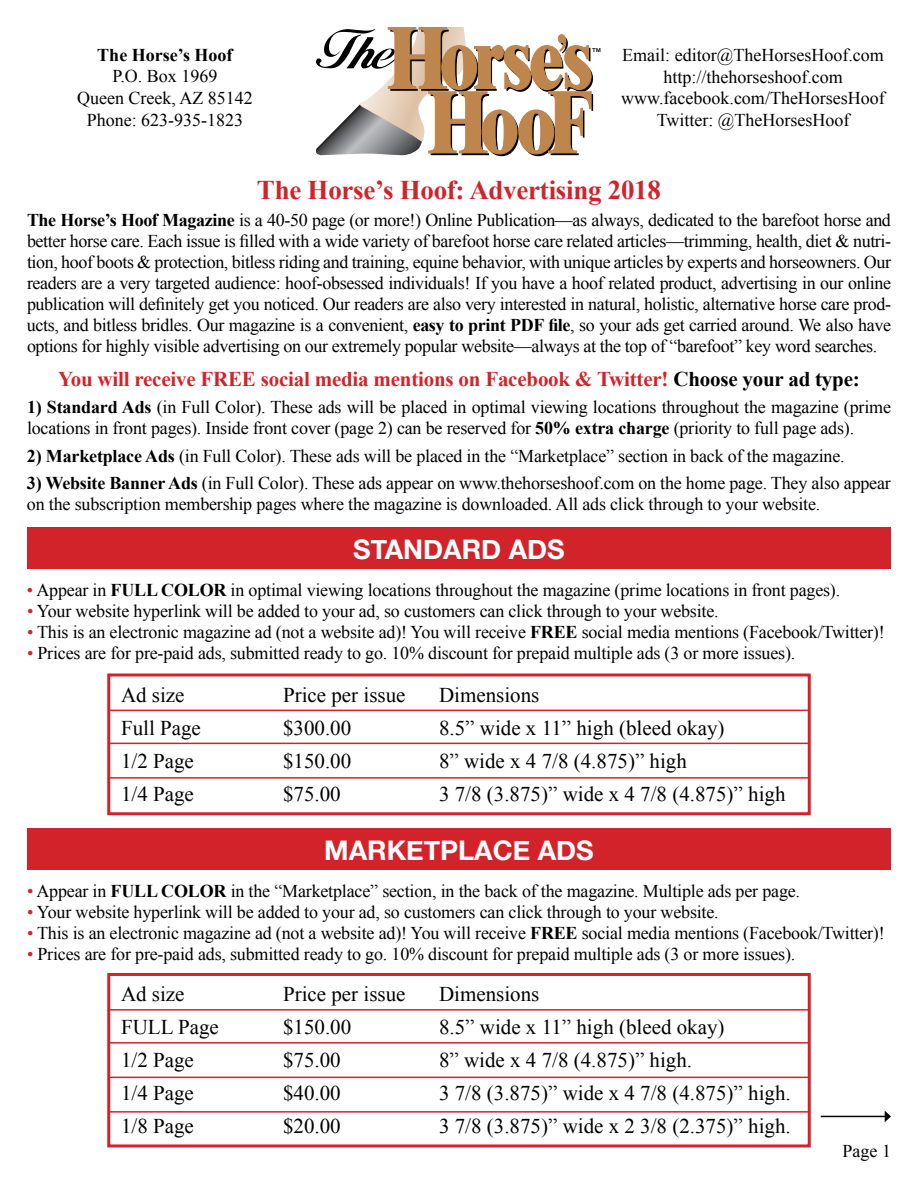
<style>
.page{position:relative;width:918px;height:1188px;background:#fff}
.page>*{position:absolute;margin:0;border:0;box-sizing:border-box;transform-origin:0 0}
.t1{font:700 27px "Times New Roman";letter-spacing:-.01em;color:#d2232a}
.t2{font:700 27px "Helvetica Neue";color:#fff}
.t3{font:21px "Times New Roman";color:#000}
.t4{font:700 21px "Times New Roman";letter-spacing:-.01em;color:#d2232a}
.t5{font:18px/21px "Times New Roman";letter-spacing:-.01em;color:#000}
.t6{font:700 18px "Times New Roman";color:#000}
.t7{font:10.95px "Helvetica";color:#000}
.s1{font-weight:700}
.s2{color:#000}
.s3{color:#d2232a}
</style>
<div class="page">
<svg style="left:316px;top:27px;width:277px;height:129px"></svg>
<hr style="left:821px;top:1116px;width:64px;height:1px;background:#000">
<svg style="left:885px;top:1111px;width:6px;height:11px"></svg>
<div style="left:27px;top:527px;width:864px;height:42px;background:#d2232a"></div>
<div style="left:27px;top:828px;width:864px;height:42px;background:#d2232a"></div>
<div style="left:107px;top:973px;width:704px;height:174px;border:3px solid #d2232a"></div>
<hr style="left:108px;top:1009px;width:702px;height:2px;background:#d2232a">
<hr style="left:108px;top:1042px;width:702px;height:2px;background:#d2232a">
<hr style="left:108px;top:1077px;width:702px;height:1px;background:#d2232a">
<hr style="left:108px;top:1111px;width:702px;height:2px;background:#d2232a">
<div style="left:107px;top:674px;width:704px;height:141px;border:3px solid #d2232a"></div>
<hr style="left:108px;top:710px;width:702px;height:1px;background:#d2232a">
<hr style="left:108px;top:743px;width:702px;height:1px;background:#d2232a">
<hr style="left:108px;top:777px;width:702px;height:2px;background:#d2232a">
<p class="t6" style="left:97px;top:42px;width:137px">The Horse’s Hoof</p>
<p class="t5" style="left:77px;top:65px;width:177px;line-height:21.6px;text-align:center">P.O. Box 1969<br>Queen Creek, AZ 85142<br>Phone: 623-935-1823</p>
<p class="t7" style="left:591px;top:43px;width:12px">™</p>
<p class="t5" style="left:621px;top:44px;width:265px;line-height:21.6px;text-align:center">Email: editor@TheHorsesHoof.com http://thehorseshoof.com www.facebook.com/TheHorsesHoof<br>Twitter: @TheHorsesHoof</p>
<h1 class="t1" style="left:257px;top:171px;width:406px">The Horse’s Hoof: Advertising 2018</h1>
<p class="t5" style="left:27px;top:210px;width:866px;text-align:justify"><span class="s1">The Horse’s Hoof Magazine</span> is a 40-50 page (or more!) Online Publication—as always, dedicated to the barefoot horse and better horse care. Each issue is filled with a wide variety of barefoot horse care related articles—trimming, health, diet &amp; nutri&shy;tion, hoof boots &amp; protection, bitless riding and training, equine behavior, with unique articles by experts and horseowners. Our readers are a very targeted audience: hoof-obsessed individuals! If you have a hoof related product, advertising in our online publication will definitely get you noticed. Our readers are also very interested in natural, holistic, alternative horse care prod&shy;ucts, and bitless bridles. Our magazine is a convenient, <span class="s1">easy to print PDF file</span>, so your ads get carried around. We also have options for highly visible advertising on our extremely popular website—always at the top of “barefoot” key word searches.</p>
<p class="t4" style="left:58px;top:364px;width:803px">You will receive FREE social media mentions on Facebook &amp; Twitter! <span class="s2">Choose your ad type:</span></p>
<p class="t5" style="left:27px;top:397px;width:866px"><span class="s1">1) Standard Ads</span> (in Full Color). These ads will be placed in optimal viewing locations throughout the magazine (prime locations in front pages). Inside front cover (page 2) can be reserved for <span class="s1">50% extra charge</span> (priority to full page ads).</p>
<p class="t5" style="left:27px;top:445px;width:819px"><span class="s1">2) Marketplace Ads</span> (in Full Color). These ads will be placed in the “Marketplace” section in back of the magazine.</p>
<p class="t5" style="left:27px;top:473px;width:865px"><span class="s1">3) Website Banner Ads</span> (in Full Color). These ads appear on www.thehorseshoof.com on the home page. They also appear on the subscription membership pages where the magazine is downloaded. All ads click through to your website.</p>
<h1 class="t2" style="left:353px;top:524px;width:212px">STANDARD ADS</h1>
<p class="t5" style="left:27px;top:579px;width:815px"><span class="s3">•</span> Appear in <span class="s1">FULL COLOR</span> in optimal viewing locations throughout the magazine (prime locations in front pages).</p>
<p class="t5" style="left:27px;top:600px;width:693px"><span class="s3">•</span> Your website hyperlink will be added to your ad, so customers can click through to your website.</p>
<p class="t5" style="left:27px;top:621px;width:859px"><span class="s3">•</span> This is an electronic magazine ad (not a website ad)! You will receive <span class="s1">FREE</span> social media mentions (Facebook/Twitter)!</p>
<p class="t5" style="left:27px;top:642px;width:770px"><span class="s3">•</span> Prices are for pre-paid ads, submitted ready to go. 10% discount for prepaid multiple ads (3 or more issues).</p>
<p class="t3" style="left:121px;top:681px;width:65px">Ad size</p>
<p class="t3" style="left:283px;top:681px;width:124px">Price per issue</p>
<p class="t3" style="left:439px;top:681px;width:102px">Dimensions</p>
<p class="t3" style="left:121px;top:714px;width:81px">Full Page</p>
<p class="t3" style="left:283px;top:714px;width:70px">$300.00</p>
<p class="t3" style="left:439px;top:714px;width:287px">8.5” wide x 11” high (bleed okay)</p>
<p class="t3" style="left:121px;top:747px;width:74px">1/2 Page</p>
<p class="t3" style="left:283px;top:747px;width:70px">$150.00</p>
<p class="t3" style="left:439px;top:747px;width:249px">8” wide x 4 7/8 (4.875)” high</p>
<p class="t3" style="left:121px;top:780px;width:74px">1/4 Page</p>
<p class="t3" style="left:283px;top:780px;width:59px">$75.00</p>
<p class="t3" style="left:439px;top:780px;width:348px">3 7/8 (3.875)” wide x 4 7/8 (4.875)” high</p>
<h1 class="t2" style="left:324px;top:826px;width:270px">MARKETPLACE ADS</h1>
<p class="t5" style="left:27px;top:880px;width:775px"><span class="s3">•</span> Appear in <span class="s1">FULL COLOR</span> in the “Marketplace” section, in the back of the magazine. Multiple ads per page.</p>
<p class="t5" style="left:27px;top:901px;width:693px"><span class="s3">•</span> Your website hyperlink will be added to your ad, so customers can click through to your website.</p>
<p class="t5" style="left:27px;top:922px;width:859px"><span class="s3">•</span> This is an electronic magazine ad (not a website ad)! You will receive <span class="s1">FREE</span> social media mentions (Facebook/Twitter)!</p>
<p class="t5" style="left:27px;top:943px;width:770px"><span class="s3">•</span> Prices are for pre-paid ads, submitted ready to go. 10% discount for prepaid multiple ads (3 or more issues).</p>
<p class="t3" style="left:121px;top:980px;width:65px">Ad size</p>
<p class="t3" style="left:283px;top:980px;width:124px">Price per issue</p>
<p class="t3" style="left:439px;top:980px;width:102px">Dimensions</p>
<p class="t3" style="left:121px;top:1013px;width:99px">FULL Page</p>
<p class="t3" style="left:283px;top:1013px;width:70px">$150.00</p>
<p class="t3" style="left:439px;top:1013px;width:287px">8.5” wide x 11” high (bleed okay)</p>
<p class="t3" style="left:121px;top:1046px;width:74px">1/2 Page</p>
<p class="t3" style="left:283px;top:1046px;width:59px">$75.00</p>
<p class="t3" style="left:439px;top:1046px;width:255px">8” wide x 4 7/8 (4.875)” high.</p>
<p class="t3" style="left:121px;top:1079px;width:74px">1/4 Page</p>
<p class="t3" style="left:283px;top:1079px;width:59px">$40.00</p>
<p class="t3" style="left:439px;top:1079px;width:353px">3 7/8 (3.875)” wide x 4 7/8 (4.875)” high.</p>
<p class="t3" style="left:121px;top:1112px;width:74px">1/8 Page</p>
<p class="t3" style="left:283px;top:1112px;width:59px">$20.00</p>
<p class="t3" style="left:439px;top:1112px;width:353px">3 7/8 (3.875)” wide x 2 3/8 (2.375)” high.</p>
<p class="t5" style="left:843px;top:1141px;width:50px">Page 1</p>
</div>
